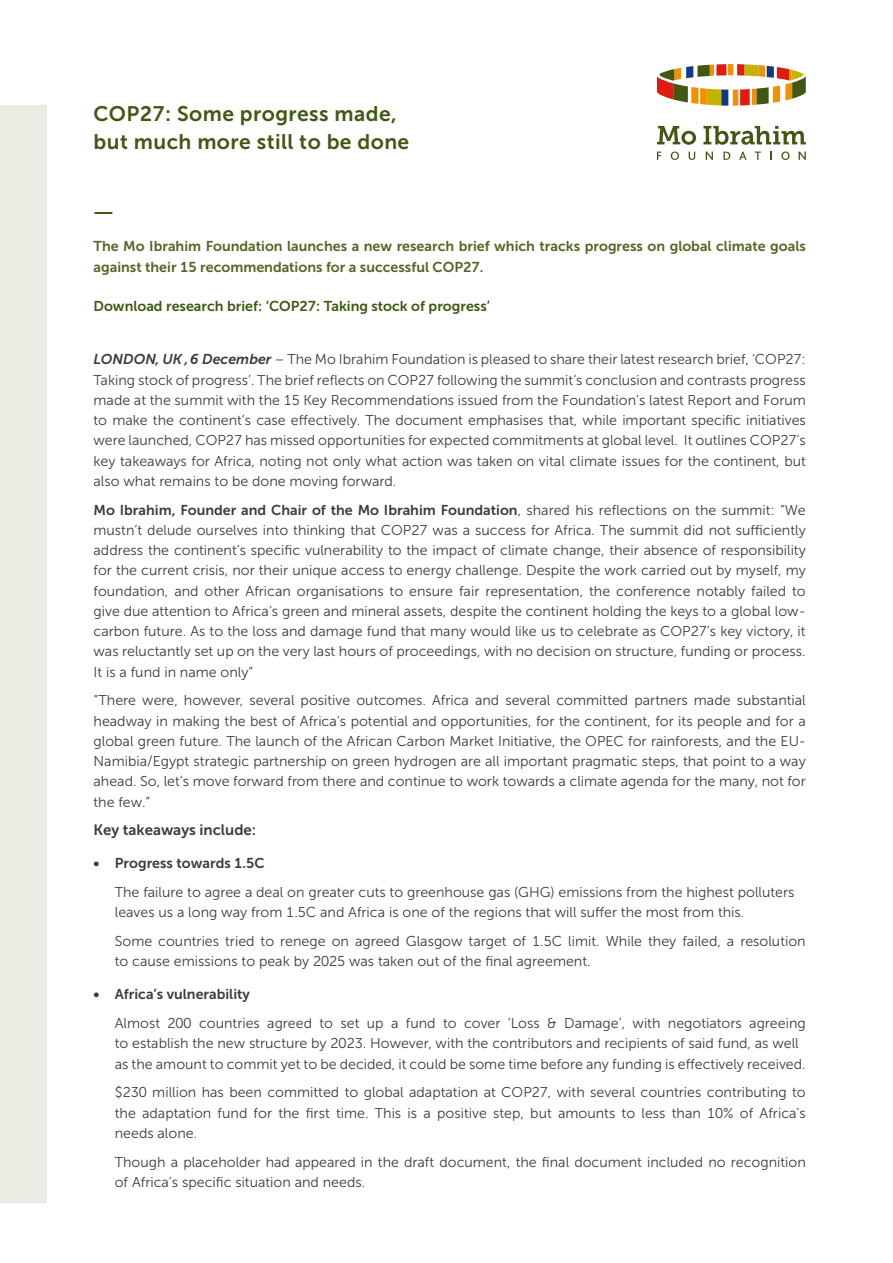
<style>
.page{position:relative;width:893px;height:1263px;background:#fff}
.page>*{position:absolute;margin:0;border:0;box-sizing:border-box;transform-origin:0 0}
.t1{font:34.5px "Museo Sans 300";color:#405813}
.t2{font:21px/27.8px "Museo Sans 700";letter-spacing:.02em;color:#405813}
.t3{font:15px "Museo Sans 700";color:#3c3c3b}
.t4{font:14.25px/20.2px "Museo Sans 300";color:#3c3c3b;text-align:justify}
.t5{font:14.25px/20.2px "Museo Sans 700";color:#516622}
.t6{font:14.25px "Museo Sans 700";color:#3c3c3b}
.t7{font:14.25px "Museo Sans 700";color:#405813}
.s1{font-family:"Museo Sans 700";font-style:italic}
.s2{font-family:"Museo Sans 300"}
</style>
<div class="page">
<svg style="left:657px;top:64px;width:149px;height:42px"></svg>
<svg style="left:657px;top:152px;width:4px;height:8px"></svg>
<svg style="left:671px;top:152px;width:8px;height:8px"></svg>
<svg style="left:689px;top:152px;width:6px;height:8px"></svg>
<svg style="left:706px;top:152px;width:7px;height:8px"></svg>
<svg style="left:723px;top:152px;width:7px;height:8px"></svg>
<svg style="left:739px;top:152px;width:8px;height:8px"></svg>
<svg style="left:755px;top:152px;width:6px;height:8px"></svg>
<svg style="left:781px;top:152px;width:9px;height:8px"></svg>
<svg style="left:799px;top:152px;width:7px;height:8px"></svg>
<svg style="left:657px;top:126px;width:39px;height:19px"></svg>
<svg style="left:703px;top:126px;width:103px;height:19px"></svg>
<div style="left:0;top:106px;width:47px;height:1097px;background:#e9ece2"></div>
<h2 class="t2" style="left:94px;top:100px;width:317px">COP27: Some progress made, but much more still to be done</h2>
<h1 class="t1" style="left:94px;top:182px;width:22px">_</h1>
<p class="t5" style="left:94px;top:236px;width:714px">The Mo Ibrahim Foundation launches a new research brief which tracks progress on global climate goals against their 15 recommendations for a successful COP27.</p>
<p class="t7" style="left:94px;top:298px;width:398px">Download research brief: ‘COP27: Taking stock of progress’</p>
<p class="t4" style="left:94px;top:349px;width:714px"><span class="s1">LONDON, UK , 6 December</span> – The Mo Ibrahim Foundation is pleased to share their latest research brief, ‘COP27:<br>Taking stock of progress’. The brief reflects on COP27 following the summit’s conclusion and contrasts progress made at the summit with the 15 Key Recommendations issued from the Foundation’s latest Report and Forum to make the continent’s case effectively. The document emphasises that, while important specific initiatives were launched, COP27 has missed opportunities for expected commitments at global level. It outlines COP27’s key takeaways for Africa, noting not only what action was taken on vital climate issues for the continent, but also what remains to be done moving forward.</p>
<p class="t6" style="left:94px;top:502px;width:714px">Mo Ibrahim, Founder and Chair of the Mo Ibrahim Foundation<span class="s2">, shared his reflections on the summit: “We</span></p>
<p class="t4" style="left:94px;top:520px;width:714px">mustn’t delude ourselves into thinking that COP27 was a success for Africa. The summit did not sufficiently address the continent’s specific vulnerability to the impact of climate change, their absence of responsibility for the current crisis, nor their unique access to energy challenge. Despite the work carried out by myself, my foundation, and other African organisations to ensure fair representation, the conference notably failed to give due attention to Africa’s green and mineral assets, despite the continent holding the keys to a global low&shy;carbon future. As to the loss and damage fund that many would like us to celebrate as COP27’s key victory, it was reluctantly set up on the very last hours of proceedings, with no decision on structure, funding or process.<br>It is a fund in name only”</p>
<p class="t4" style="left:94px;top:690px;width:714px">“There were, however, several positive outcomes. Africa and several committed partners made substantial headway in making the best of Africa’s potential and opportunities, for the continent, for its people and for a global green future. The launch of the African Carbon Market Initiative, the OPEC for rainforests, and the EU-Namibia/Egypt strategic partnership on green hydrogen are all important pragmatic steps, that point to a way ahead. So, let’s move forward from there and continue to work towards a climate agenda for the many, not for the few.”</p>
<p class="t3" style="left:94px;top:822px;width:164px">Key takeaways include:</p>
<p class="t6" style="left:94px;top:855px;width:173px">• Progress towards 1.5C</p>
<p class="t4" style="left:115px;top:882px;width:681px">The failure to agree a deal on greater cuts to greenhouse gas (GHG) emissions from the highest polluters leaves us a long way from 1.5C and Africa is one of the regions that will suffer the most from this.</p>
<p class="t4" style="left:115px;top:931px;width:692px">Some countries tried to renege on agreed Glasgow target of 1.5C limit. While they failed, a resolution to cause emissions to peak by 2025 was taken out of the final agreement.</p>
<p class="t6" style="left:94px;top:986px;width:158px">• Africa’s vulnerability</p>
<p class="t4" style="left:115px;top:1013px;width:692px;text-align:left">Almost 200 countries agreed to set up a fund to cover ‘Loss &amp; Damage’, with negotiators agreeing to establish the new structure by 2023. However, with the contributors and recipients of said fund, as well as the amount to commit yet to be decided, it could be some time before any funding is effectively received.</p>
<p class="t4" style="left:115px;top:1082px;width:692px">$230 million has been committed to global adaptation at COP27, with several countries contributing to the adaptation fund for the first time. This is a positive step, but amounts to less than 10% of Africa’s needs alone.</p>
<p class="t4" style="left:115px;top:1152px;width:692px">Though a placeholder had appeared in the draft document, the final document included no recognition of Africa’s specific situation and needs.</p>
</div>
